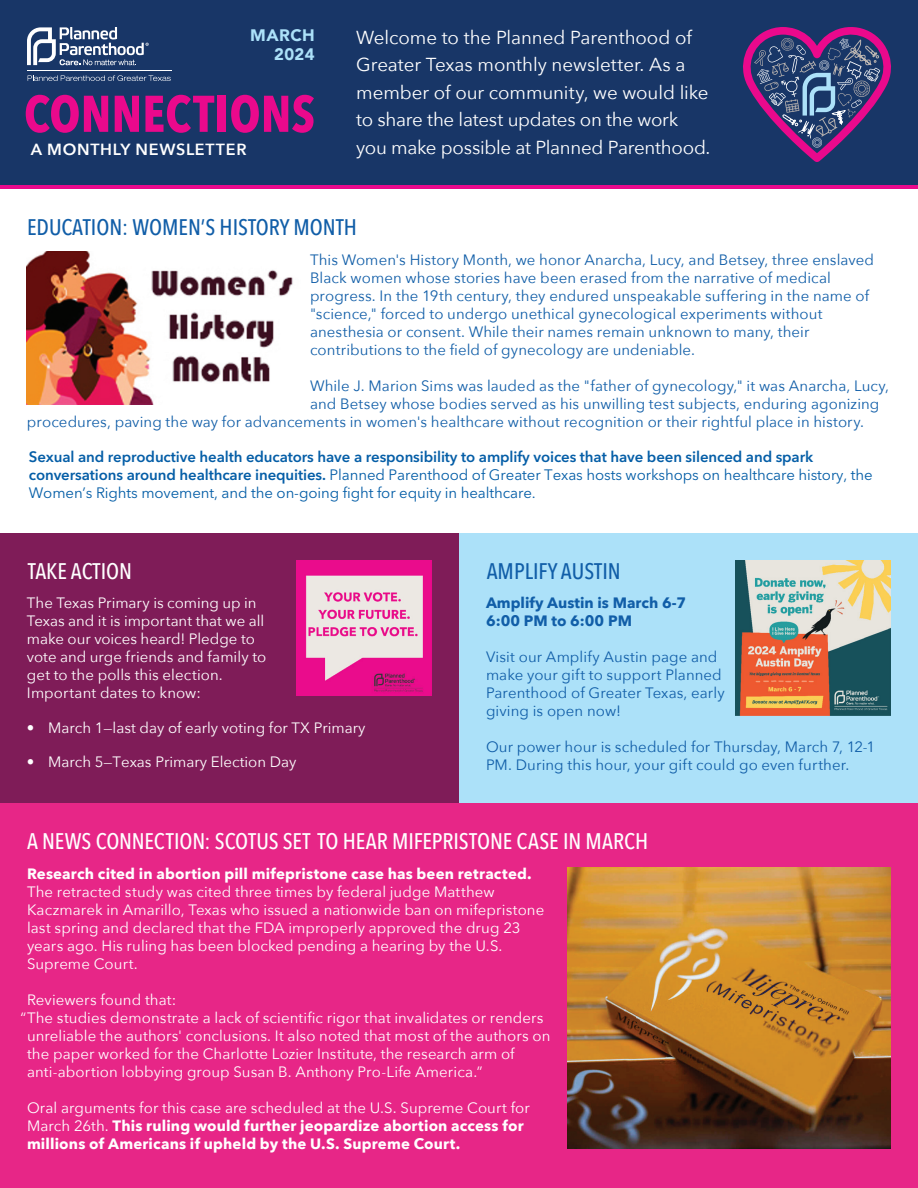
<style>
.page{position:relative;width:918px;height:1188px;background:#fff}
.page>*{position:absolute;margin:0;border:0;box-sizing:border-box;transform-origin:0 0}
.t1{font:700 51px "Avenir Next Condensed";color:#ea098c}
.t2{font:500 22.5px "Avenir Next Condensed";color:#115ea8}
.t3{font:500 22.5px "Avenir Next Condensed";letter-spacing:-.005em;color:#fff}
.t4{font:18.75px/27.5px "Avenir Next";letter-spacing:-.01em;color:#fff}
.t5{font:900 16.65px/18.8px "Avenir";letter-spacing:.025em;color:#ace1f9;text-align:right}
.t6{font:600 16.05px "Avenir Next";letter-spacing:.045em;color:#fff}
.t7{font:15px/18px "Avenir Next";letter-spacing:.005em;color:#115ea8}
.t8{font:15px/18px "Avenir Next";letter-spacing:.005em;color:#fff}
.t9{font:600 15px/18px "Avenir Next LT Pro";letter-spacing:-.005em;color:#055ea7}
.t10{font:700 15px/18px "Avenir Next";letter-spacing:.01em;color:#fff}
.t11{font:700 15px/18px "Avenir Next";color:#115ea8}
.s1{font-weight:400}
.s2{font-family:"Avenir Next LT Pro"}
</style>
<div class="page">
<div style="left:0;top:0;width:918px;height:189px;background:#183667"></div>
<hr style="left:0;top:186px;width:918px;height:3px;background:#ea098c">
<hr style="left:27px;top:70px;width:145px;height:1px;background:#fff">
<svg style="left:27px;top:27px;width:122px;height:38px"></svg>
<svg style="left:28px;top:75px;width:143px;height:6px"></svg>
<svg style="left:743px;top:27px;width:148px;height:135px"></svg>
<div style="left:0;top:803px;width:918px;height:385px;background:#e72687"></div>
<img style="left:26px;top:252px;width:267px;height:153px">
<div style="left:459px;top:533px;width:459px;height:270px;background:#ace1f9"></div>
<div style="left:0;top:533px;width:459px;height:270px;background:#7f1c58"></div>
<img style="left:297px;top:560px;width:135px;height:135px">
<img style="left:736px;top:560px;width:155px;height:156px">
<img style="left:567px;top:867px;width:324px;height:281px">
<p class="t5" style="left:250px;top:26px;width:66px">MARCH<br>2024</p>
<p class="t4" style="left:356px;top:23px;width:354px">Welcome to the Planned Parenthood of Greater Texas monthly newsletter. As a member of our community, we would like to share the latest updates on the work</p>
<h1 class="t1" style="left:24px;top:83px;width:293px">CONNECTIONS</h1>
<p class="t6" style="left:31px;top:136px;width:217px">A MONTHLY NEWSLETTER</p>
<p class="t4" style="left:356px;top:133px;width:356px">you make possible at Planned Parenthood.</p>
<h2 class="t2" style="left:27px;top:214px;width:332px">EDUCATION: WOMEN’S HISTORY MONTH</h2>
<p class="t7" style="left:310px;top:250px;width:566px">This Women's History Month, we honor Anarcha, Lucy, and Betsey, three enslaved Black women whose stories have been erased from the narrative of medical progress. In the 19th century, they endured unspeakable suffering in the name of "science," forced to undergo unethical gynecological experiments without anesthesia or consent. While their names remain unknown to many, their contributions to the field of gynecology are undeniable.</p>
<p class="t7" style="left:310px;top:376px;width:581px">While J. Marion Sims was lauded as the "father of gynecology," it was Anarcha, Lucy,</p>
<p class="t7" style="left:310px;top:394px;width:571px">and Betsey whose bodies served as his unwilling test subjects, enduring agonizing</p>
<p class="t7" style="left:27px;top:412px;width:839px">procedures, paving the way for advancements in women's healthcare without recognition or their rightful place in history.</p>
<h2 class="t2" style="left:27px;top:214px;width:500px">BIRTH CONTROL AWARENESS MONTH: OUR SHARED MISSION</h2>
<p class="t7" style="left:310px;top:250px;width:419px">Long-acting, reversible me ods of birth control ( ARCs) like</p>
<p class="t7" style="left:310px;top:268px;width:428px">the IUD and implant offer 4 -12 years of pregnancy prevention</p>
<p class="t7" style="left:310px;top:286px;width:365px">that are 99% effective. Because you support Planned</p>
<p class="t7" style="left:310px;top:304px;width:384px">Parenthood, w offer a range of sexual and repr ductive</p>
<p class="t7" style="left:310px;top:322px;width:434px">healthcare at our heal h centers, including our patient-centered</p>
<p class="t7" style="left:346px;top:340px;width:358px">aceptive counseling and a full range of birth control</p>
<p class="t7" style="left:310px;top:376px;width:435px">ever under Texas’ extreme abortion ban. Thank you for being a part of our mission.</p>
<p class="t9" style="left:29px;top:448px;width:845px">Sexual and reproductive health educators have a responsibility to amplify voices that have been silenced and spark conversations around healthcare inequities. <span class="s1">Planned Parenthood of Greater Texas hosts workshops on healthcare history, the<br>Women’s Rights movement, and the on-going fight for equity in healthcare.</span></p>
<h2 class="t3" style="left:28px;top:558px;width:106px">TAKE ACTION</h2>
<p class="t8" style="left:27px;top:593px;width:241px">The Texas Primary is coming up in<br>Texas and it is important that we all make our voices heard! Pledge to vote and urge friends and family to get to the polls this election.<br>Important dates to know:</p>
<p class="t8" style="left:27px;top:718px;width:340px">• March 1—last day <span class="s2">of</span> early voting for TX Primary</p>
<p class="t8" style="left:27px;top:752px;width:271px">• March 5—Texas Primary Election Day</p>
<h2 class="t2" style="left:487px;top:558px;width:136px">AMPLIFY AUSTIN</h2>
<p class="t11" style="left:486px;top:594px;width:202px">Amplify Austin is March <span class="s2">6-7<br></span>6:00 PM to 6:00 PM</p>
<p class="t7" style="left:486px;top:647px;width:240px">Visit our Amplify Austin page and make your gift to support Planned<br>Parenthood of Greater Texas, early giving is open now!</p>
<p class="t7" style="left:486px;top:737px;width:391px">Our power hour is scheduled for Thursday, March 7, 12-1<br>PM. During this hour, your gift could go even further.</p>
<h2 class="t3" style="left:27px;top:828px;width:623px">A NEWS CONNECTION: SCOTUS SET TO HEAR MIFEPRISTONE CASE IN MARCH</h2>
<p class="t10" style="left:27px;top:864px;width:506px">Research cited in abortion pill mifepristone case has been retracted.</p>
<p class="t8" style="left:27px;top:882px;width:519px">The retracted study was cited three times by federal judge Matthew Kaczmarek in Amarillo, Texas who issued a nationwide ban on mifepristone last spring and declared that the FDA improperly approved the drug 23 years ago. His ruling has been blocked pending a hearing by the U.S.<br>Supreme Court.</p>
<p class="t8" style="left:27px;top:990px;width:151px">Reviewers found that:</p>
<p class="t8" style="left:21px;top:1008px;width:524px">“The studies demonstrate a lack of scientific rigor that invalidates or renders</p>
<p class="t8" style="left:27px;top:1026px;width:525px">unreliable the authors' conclusions. It also noted that most of the authors on</p>
<p class="t8" style="left:27px;top:1044px;width:489px">the paper worked for the Charlotte Lozier Institute, the research arm of</p>
<p class="t8" style="left:27px;top:1062px;width:457px">anti-abortion lobbying group Susan B. Anthony Pro-Life America.”</p>
<p class="t10" style="left:27px;top:1098px;width:504px"><span class="s1">Oral arguments for this case are scheduled at the U.S. Supreme Court for<br>March 26th.</span> This ruling would further jeopardize abortion access for millions of Americans if upheld by the U.S. Supreme Court.</p>
</div>
